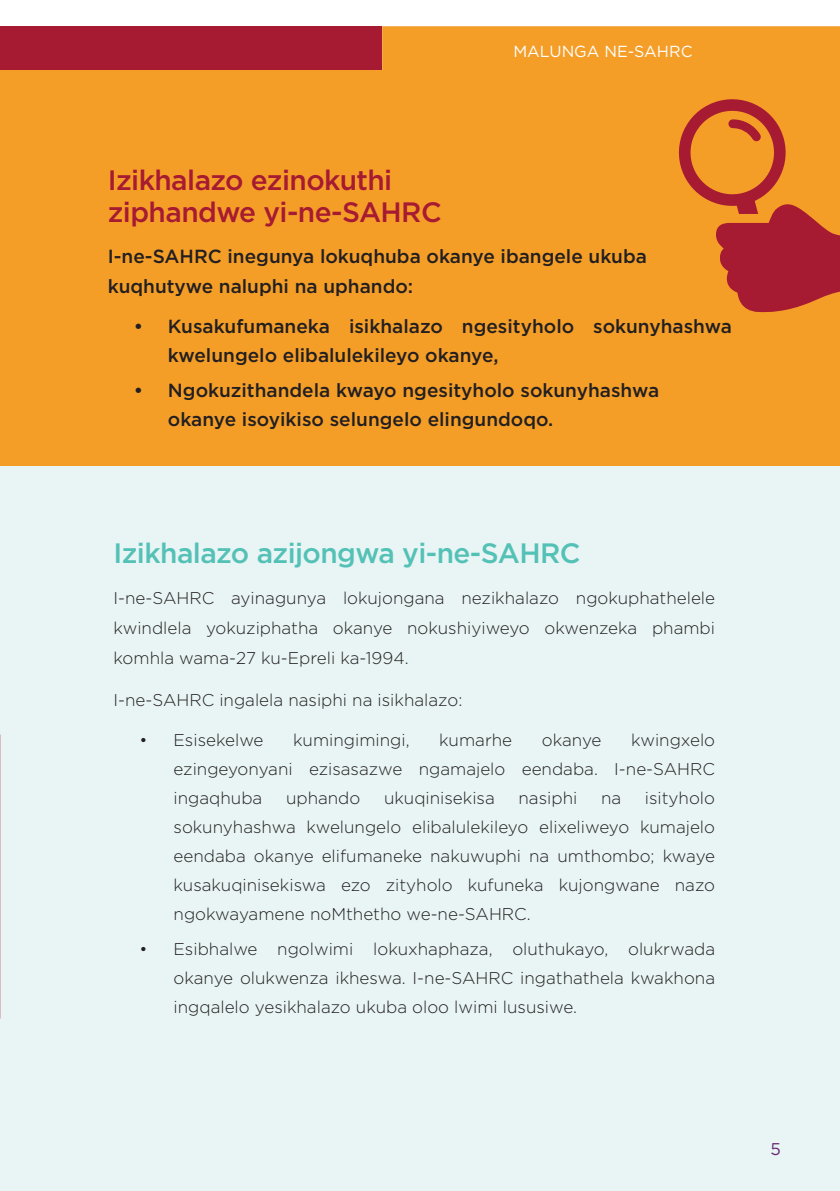
<style>
.page{position:relative;width:840px;height:1191px;background:#fff}
.page>*{position:absolute;margin:0;border:0;box-sizing:border-box;transform-origin:0 0}
.Head_3{font:500 28px/32px "Gotham";letter-spacing:-.02em;color:#a61a32}
.Head_3-2{font:500 28px "Gotham";letter-spacing:-.02em;color:#54c1b6}
.Text{font:500 19px/29px "Gotham";color:#231f20}
.Text-2{font:300 17px/29px "Gotham";color:#231f20;text-align:justify}
.Text-3{font:17px "Gotham";color:#692875}
.t1{font:16px "Gotham";color:#fff}
</style>
<div class="page">
<div style="left:382px;top:26px;width:457px;height:45px;background:#f49e28"></div>
<div style="left:0;top:26px;width:381px;height:48px;background:#a61a32"></div>
<div style="left:0;top:427px;width:839px;height:764px;background:#e8f5f4"></div>
<div style="left:0;top:71px;width:839px;height:395px;background:#f49e28"></div>
<svg style="left:678px;top:99px;width:161px;height:213px"></svg>
<p class="t1" style="left:513px;top:41px;width:180px">MALUNGA NE-SAHRC</p>
<p class="Head_3" style="left:108px;top:163px;width:335px">Izikhalazo ezinokuthi ziphandwe yi-ne-SAHRC</p>
<p class="Text" style="left:108px;top:241px;width:540px;line-height:30px">I-ne-SAHRC inegunya lokuqhuba okanye ibangele ukuba kuqhutywe naluphi na uphando:</p>
<p class="Text" style="left:168px;top:312px;width:565px;text-indent:-34px">• Kusakufumaneka isikhalazo ngesityholo sokunyhashwa kwelungelo elibalulekileyo okanye,</p>
<p class="Text" style="left:168px;top:376px;width:492px;text-indent:-34px">• Ngokuzithandela kwayo ngesityholo sokunyhashwa okanye isoyikiso selungelo elingundoqo.</p>
<p class="Head_3-2" style="left:113px;top:534px;width:468px">Izikhalazo azijongwa yi-ne-SAHRC</p>
<p class="Text-2" style="left:113px;top:583px;width:602px;line-height:30px">I-ne-SAHRC ayinagunya lokujongana nezikhalazo ngokuphathelele kwindlela yokuziphatha okanye nokushiyiweyo okwenzeka phambi komhla wama-27 ku-Epreli ka-1994.</p>
<p class="Text-2" style="left:113px;top:684px;width:350px">I-ne-SAHRC ingalela nasiphi na isikhalazo:</p>
<p class="Text-2" style="left:139px;top:725px;width:125px">• Esisekelwe</p>
<p class="Text-2" style="left:293px;top:725px;width:118px">kumingimingi,</p>
<p class="Text-2" style="left:439px;top:725px;width:74px">kumarhe</p>
<p class="Text-2" style="left:541px;top:725px;width:61px">okanye</p>
<p class="Text-2" style="left:173px;top:725px;width:542px;text-indent:457px">kwingxelo ezingeyonyani ezisasazwe ngamajelo eendaba. I-ne-SAHRC ingaqhuba</p>
<p class="Text-2" style="left:173px;top:783px;width:542px;text-indent:471px">isityholo sokunyhashwa kwelungelo elibalulekileyo elixeliweyo kumajelo eendaba okanye elifumaneke nakuwuphi na umthombo; kwaye kusakuqinisekiswa ezo zityholo kufuneka kujongwane nazo ngokwayamene noMthetho we-ne-SAHRC.</p>
<p class="Text-2" style="left:173px;top:933px;width:542px;text-indent:-34px">• Esibhalwe ngolwimi lokuxhaphaza, oluthukayo, olukrwada okanye olukwenza ikheswa. I-ne-SAHRC ingathathela kwakhona ingqalelo yesikhalazo ukuba oloo lwimi lususiwe.</p>
<p class="Text-2" style="left:286px;top:783px;width:76px">uphando</p>
<p class="Text-2" style="left:384px;top:783px;width:112px">ukuqinisekisa</p>
<p class="Text-2" style="left:518px;top:783px;width:60px">nasiphi</p>
<p class="Text-2" style="left:600px;top:783px;width:22px">na</p>
<p class="Text-3" style="left:770px;top:1137px;width:12px">5</p>
</div>
